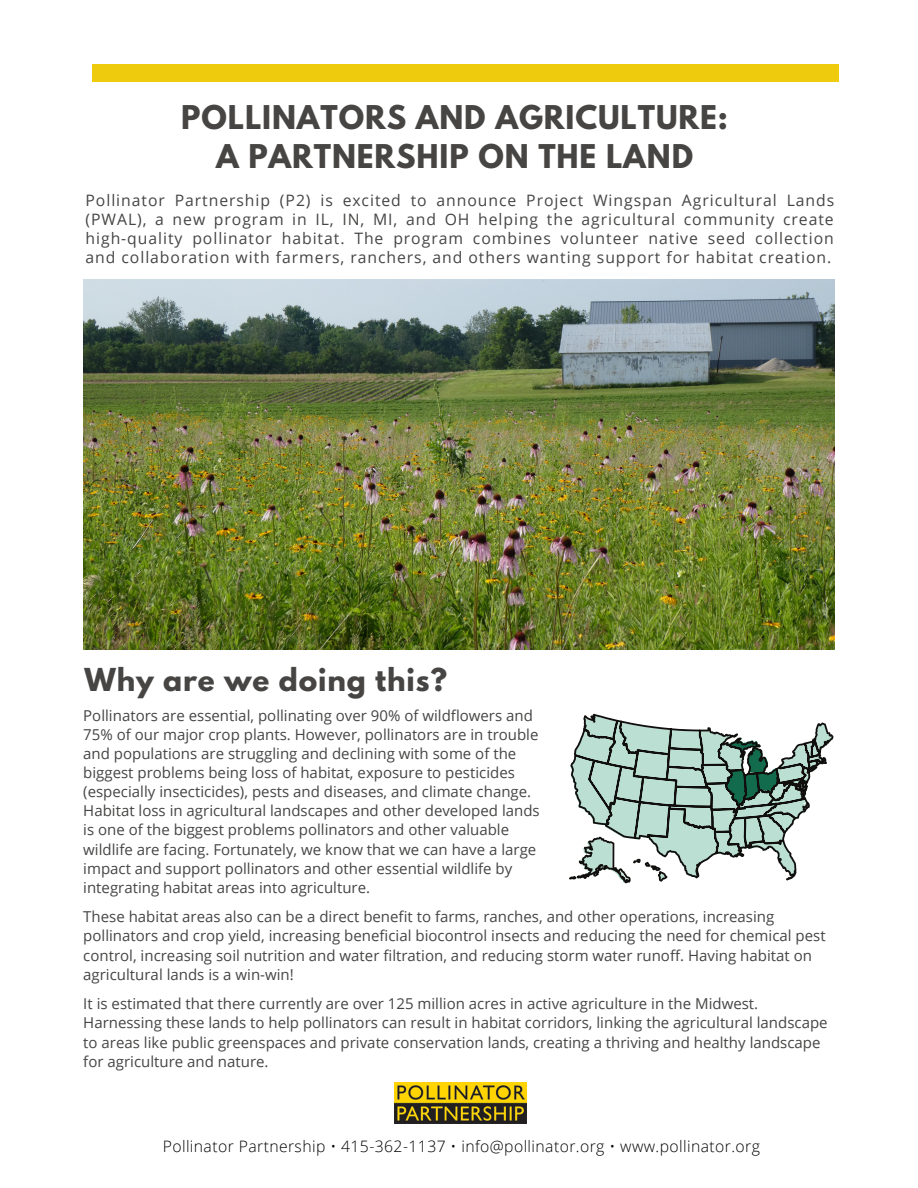
<style>
.page{position:relative;width:918px;height:1188px;background:#fff}
.page>*{position:absolute;margin:0;border:0;box-sizing:border-box;transform-origin:0 0}
.t1{font:700 28.95px "League Spartan";letter-spacing:.03em;color:#464544}
.t2{font:700 28.05px "League Spartan";letter-spacing:.03em;color:#464544}
.t3{font:15.75px/19.2px "Open Sans";letter-spacing:.06em;color:#464544;text-align:justify}
.t4{font:300 15.75px "Open Sans";letter-spacing:.025em;color:#000}
.t5{font:15px/19.2px "Open Sans";color:#464544}
</style>
<div class="page">
<img style="left:83px;top:279px;width:752px;height:370px">
<svg style="left:569px;top:714px;width:264px;height:169px"></svg>
<img style="left:394px;top:1082px;width:132px;height:42px">
<div style="left:92px;top:65px;width:747px;height:16px;background:#eecb0c"></div>
<p class="t1" style="left:181px;top:103px;width:548px">POLLINATORS AND AGRICULTURE:</p>
<p class="t1" style="left:216px;top:142px;width:479px">A PARTNERSHIP ON THE LAND</p>
<p class="t3" style="left:86px;top:190px;width:750px">Pollinator Partnership (P2) is excited to announce Project Wingspan Agricultural Lands (PWAL), a new program in IL, IN, MI, and OH helping the agricultural community create high-quality pollinator habitat. The program combines volunteer native seed collection and collaboration with farmers, ranchers, and others wanting support for habitat creation.</p>
<p class="t2" style="left:84px;top:666px;width:364px">Why are we doing this?</p>
<p class="t5" style="left:83px;top:705px;width:458px">Pollinators are essential, pollinating over 90% of wildflowers and 75% of our major crop plants. However, pollinators are in trouble and populations are struggling and declining with some of the biggest problems being loss of habitat, exposure to pesticides (especially insecticides), pests and diseases, and climate change.<br>Habitat loss in agricultural landscapes and other developed lands is one of the biggest problems pollinators and other valuable wildlife are facing. Fortunately, we know that we can have a large impact and support pollinators and other essential wildlife by integrating habitat areas into agriculture.</p>
<p class="t5" style="left:83px;top:907px;width:744px">These habitat areas also can be a direct benefit to farms, ranches, and other operations, increasing pollinators and crop yield, increasing beneficial biocontrol insects and reducing the need for chemical pest control, increasing soil nutrition and water filtration, and reducing storm water runoff. Having habitat on agricultural lands is a win-win!</p>
<p class="t5" style="left:83px;top:993px;width:746px">It is estimated that there currently are over 125 million acres in active agriculture in the Midwest.<br>Harnessing these lands to help pollinators can result in habitat corridors, linking the agricultural landscape to areas like public greenspaces and private conservation lands, creating a thriving and healthy landscape for agriculture and nature.</p>
<p class="t4" style="left:163px;top:1135px;width:599px">Pollinator Partnership • 415-362-1137 • info@pollinator.org • www.pollinator.org</p>
</div>
